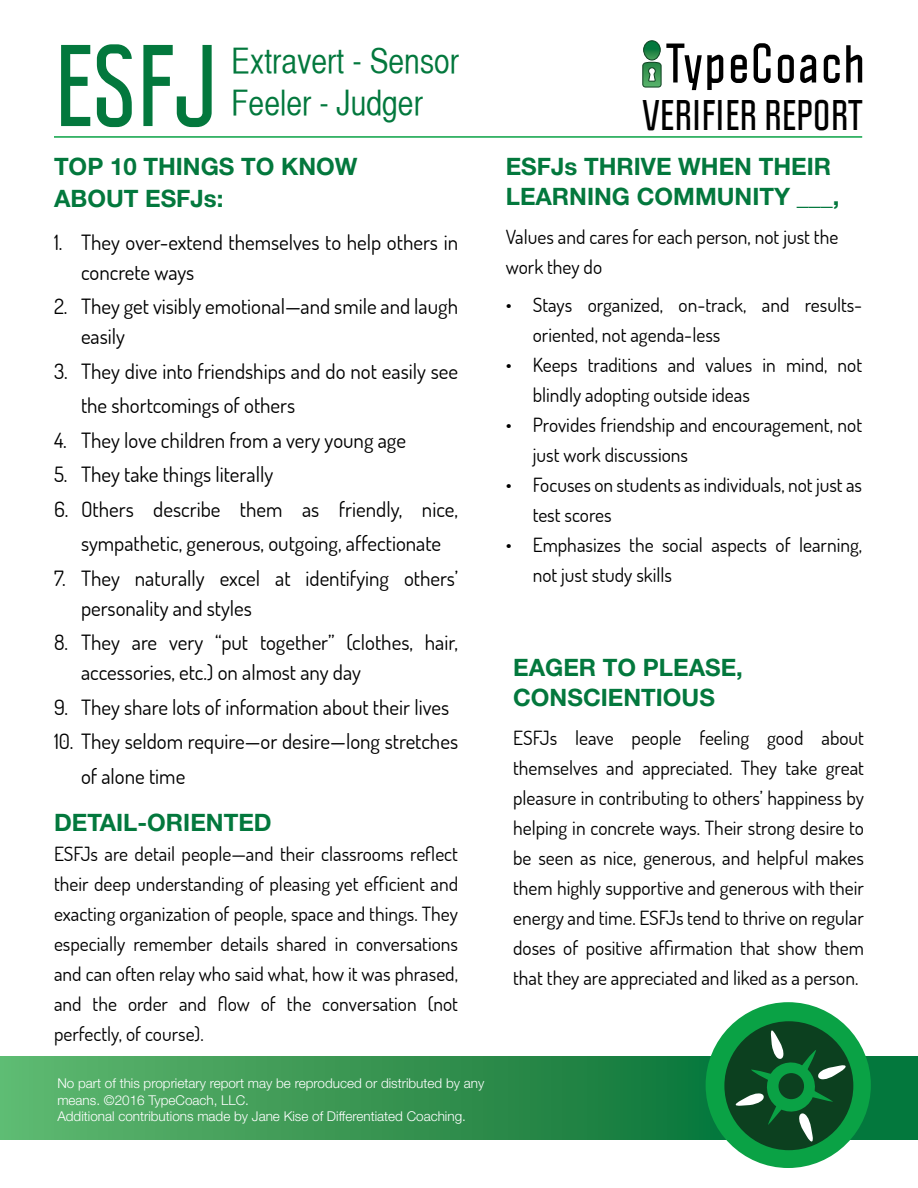
<style>
.page{position:relative;width:918px;height:1188px;background:#fff}
.page>*{position:absolute;margin:0;border:0;box-sizing:border-box;transform-origin:0 0}
.t1{font:700 101.4px "Politica";color:#03783d}
.t2{font:700 37.5px "Politica";letter-spacing:.01em;color:#000}
.t3{font:34.5px "Helvetica CY Plain";color:#03783d}
.t4{font:700 24px/30px "Helvetica Neue";color:#03783d}
.t5{font:21px/30px "Dosis";color:#000}
.t6{font:19.5px/30px "Dosis";color:#000}
.t7{font:300 13.5px/16.2px "Helvetica Neue";color:#fff}
</style>
<div class="page">
<svg style="left:0;top:1057px;width:918px;height:83px;background:#349552"></svg>
<hr style="left:54px;top:136px;width:808px;height:2px;background:#0aa245">
<svg style="left:731px;top:55px;width:16px;height:28px"></svg>
<svg style="left:754px;top:43px;width:17px;height:40px"></svg>
<svg style="left:778px;top:55px;width:16px;height:28px"></svg>
<svg style="left:800px;top:55px;width:16px;height:28px"></svg>
<svg style="left:824px;top:55px;width:16px;height:28px"></svg>
<svg style="left:846px;top:45px;width:16px;height:38px"></svg>
<div style="left:643px;top:40px;width:18px;height:20px;border:1px solid #0c401f;border-radius:50%"></div>
<svg style="left:642px;top:41px;width:81px;height:49px"></svg>
<div style="left:706px;top:1002px;width:165px;height:166px;background:#0aa245;border-radius:50%"></div>
<div style="left:724px;top:1021px;width:129px;height:129px;background:#0c401f;border-radius:50%"></div>
<svg style="left:734px;top:1028px;width:114px;height:116px"></svg>
<div style="left:779px;top:1073px;width:25px;height:26px;background:#0c401f;border-radius:50%"></div>
<h1 class="t1" style="left:54px;top:21px;width:165px">ESFJ</h1>
<h3 class="t3" style="left:231px;top:41px;width:229px">Extravert - Sensor</h3>
<h3 class="t3" style="left:231px;top:83px;width:193px">Feeler - Judger</h3>
<p class="t4" style="left:54px;top:152px;width:305px;line-height:31.5px">TOP 10 THINGS TO KNOW<br>ABOUT ESFJs:</p>
<p class="t5" style="left:81px;top:227px;width:379px;text-indent:-27px">1. They over-extend themselves to help others in concrete ways</p>
<p class="t5" style="left:81px;top:291px;width:379px;text-indent:-27px">2. They get visibly emotional—and smile and laugh easily</p>
<p class="t5" style="left:81px;top:353px;width:379px;line-height:34.5px;text-indent:-27px">3. They dive into friendships and do not easily see the shortcomings of others</p>
<p class="t5" style="left:54px;top:425px;width:354px">4. They love children from a very young age</p>
<p class="t5" style="left:54px;top:459px;width:221px">5. They take things literally</p>
<p class="t5" style="left:54px;top:491px;width:406px;line-height:34.5px;text-align:center">6. Others describe them as friendly, nice, sympathetic, generous, outgoing, affectionate</p>
<p class="t5" style="left:81px;top:563px;width:379px;text-indent:-27px">7. They naturally excel at identifying others’ personality and styles</p>
<p class="t5" style="left:81px;top:627px;width:379px;text-indent:-27px">8. They are very “put together” (clothes, hair, accessories, etc.) on almost any day</p>
<p class="t5" style="left:54px;top:692px;width:397px">9. They share lots of information about their lives</p>
<p class="t5" style="left:81px;top:724px;width:379px;line-height:34.5px;text-indent:-27px">10. They seldom require—or desire—long stretches of alone time</p>
<p class="t4" style="left:54px;top:808px;width:219px">DETAIL-ORIENTED</p>
<p class="t6" style="left:54px;top:838px;width:406px;text-align:justify">ESFJs are detail people—and their classrooms reflect their deep understanding of pleasing yet efficient and exacting organization of people, space and things. They especially remember details shared in conversations and can often relay who said what, how it was phrased, and the order and flow of the conversation (not perfectly, of course).</p>
<p class="t7" style="left:57px;top:1075px;width:428px">No part of this proprietary report may be reproduced or distributed by any means. ©2016 TypeCoach, LLC.<br>Additional contributions made by Jane Kise of Differentiated Coaching.</p>
<h2 class="t2" style="left:642px;top:91px;width:221px">VERIFIER REPORT</h2>
<p class="t4" style="left:506px;top:152px;width:335px">ESFJs THRIVE WHEN THEIR<br>LEARNING COMMUNITY ___,</p>
<p class="t6" style="left:506px;top:221px;width:334px">Values and cares for each person, not just the work they do</p>
<p class="t6" style="left:533px;top:290px;width:331px;text-indent:-27px">• Stays organized, on-track, and results&shy;oriented, not agenda-less</p>
<p class="t6" style="left:533px;top:350px;width:331px;text-indent:-27px">• Keeps traditions and values in mind, not blindly adopting outside ideas</p>
<p class="t6" style="left:533px;top:410px;width:331px;text-indent:-27px">• Provides friendship and encouragement, not just work discussions</p>
<p class="t6" style="left:533px;top:470px;width:331px;text-indent:-27px">• Focuses on students as individuals, not just as test scores</p>
<p class="t6" style="left:533px;top:530px;width:331px;text-indent:-27px">• Emphasizes the social aspects of learning, not just study skills</p>
<p class="t4" style="left:513px;top:654px;width:231px">EAGER TO PLEASE,<br>CONSCIENTIOUS</p>
<p class="t6" style="left:513px;top:722px;width:352px;text-align:justify">ESFJs leave people feeling good about themselves and appreciated. They take great pleasure in contributing to others’ happiness by helping in concrete ways. Their strong desire to be seen as nice, generous, and helpful makes them highly supportive and generous with their energy and time. ESFJs tend to thrive on regular doses of positive affirmation that show them that they are appreciated and liked as a person.</p>
</div>
